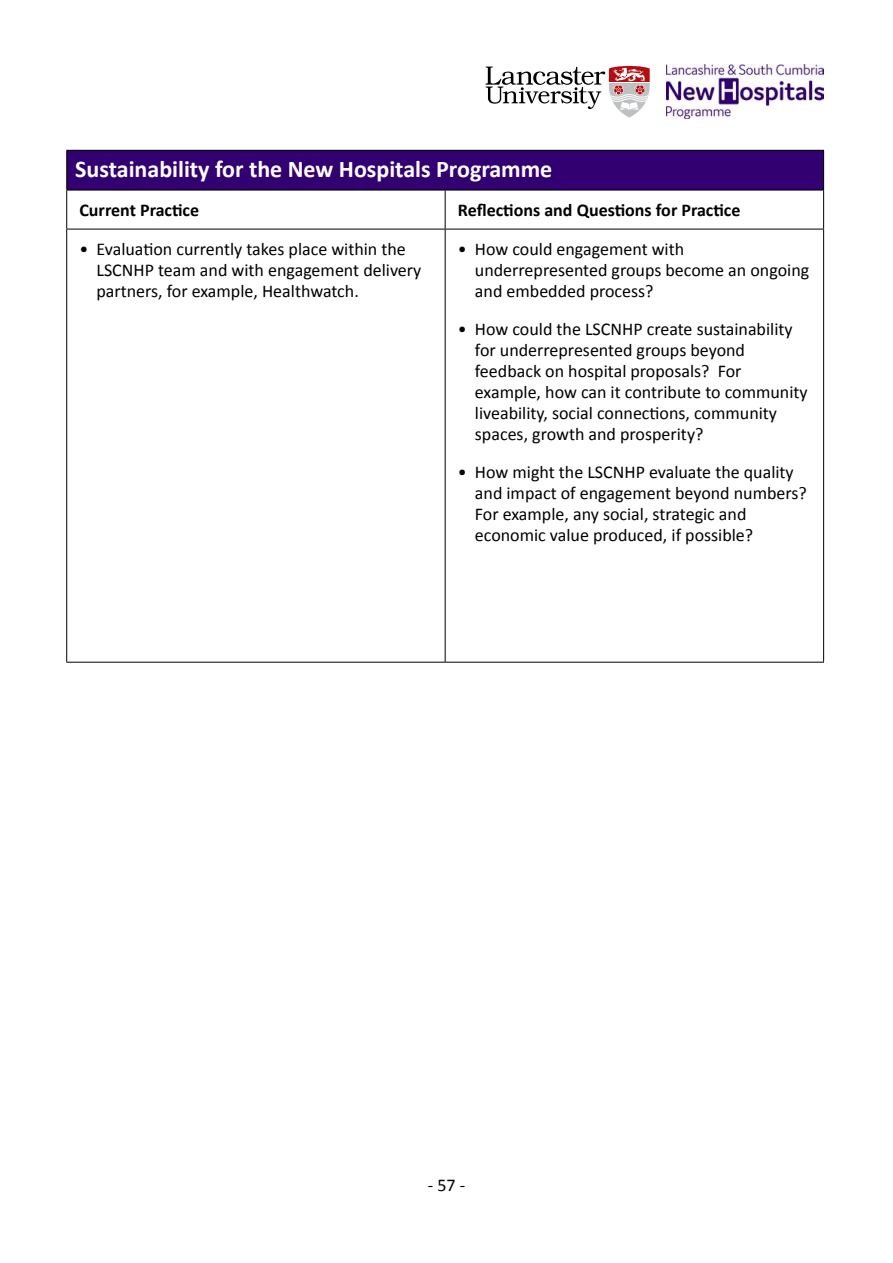
<style>
.page{position:relative;width:893px;height:1263px;background:#fff}
.page>*{position:absolute;margin:0;border:0;box-sizing:border-box;transform-origin:0 0}
.t1{font:700 24px "Calibri";color:#fff}
.t2{font:18px/21px "Calibri";color:#000}
.t3{font:700 18px "Calibri";color:#000}
</style>
<div class="page">
<img style="left:666px;top:65px;width:157px;height:53px">
<svg style="left:486px;top:66px;width:164px;height:52px"></svg>
<hr style="left:609px;top:83px;width:41px;height:1px;background:#fff">
<div style="left:67px;top:150px;width:757px;height:40px;background:#330072"></div>
<hr style="left:823px;top:151px;width:1px;height:39px;background:#000">
<hr style="left:66px;top:190px;width:1px;height:39px;background:#000">
<hr style="left:445px;top:190px;width:1px;height:39px;background:#000">
<hr style="left:823px;top:190px;width:1px;height:39px;background:#000">
<hr style="left:66px;top:229px;width:379px;height:1px;background:#000">
<hr style="left:66px;top:229px;width:1px;height:433px;background:#000">
<hr style="left:445px;top:229px;width:379px;height:1px;background:#000">
<hr style="left:445px;top:229px;width:1px;height:433px;background:#000">
<hr style="left:823px;top:229px;width:1px;height:433px;background:#000">
<hr style="left:66px;top:662px;width:379px;height:1px;background:#000">
<hr style="left:445px;top:662px;width:379px;height:1px;background:#000">
<hr style="left:66px;top:150px;width:379px;height:1px;background:#000">
<hr style="left:66px;top:151px;width:1px;height:39px;background:#000">
<hr style="left:445px;top:150px;width:379px;height:1px;background:#000">
<hr style="left:66px;top:190px;width:379px;height:1px;background:#000">
<hr style="left:445px;top:190px;width:379px;height:1px;background:#000">
<h1 class="t1" style="left:75px;top:152px;width:479px">Sustainability for the New Hospitals Programme</h1>
<p class="t3" style="left:79px;top:198px;width:121px">Current Practice</p>
<p class="t3" style="left:458px;top:198px;width:284px">Reflections and Questions for Practice</p>
<p class="t2" style="left:96px;top:238px;width:326px;text-indent:-17px">• Evaluation currently takes place within the<br>LSCNHP team and with engagement delivery partners, for example, Healthwatch.</p>
<p class="t2" style="left:475px;top:238px;width:336px;text-indent:-17px">• How could engagement with underrepresented groups become an ongoing and embedded process?</p>
<p class="t2" style="left:475px;top:318px;width:334px;text-indent:-17px">• How could the LSCNHP create sustainability for underrepresented groups beyond feedback on hospital proposals? For example, how can it contribute to community liveability, social connections, community spaces, growth and prosperity?</p>
<p class="t2" style="left:475px;top:461px;width:333px;text-indent:-17px">• How might the LSCNHP evaluate the quality and impact of engagement beyond numbers?<br>For example, any social, strategic and economic value produced, if possible?</p>
<p class="t2" style="left:428px;top:1173px;width:39px">- 57 -</p>
</div>
